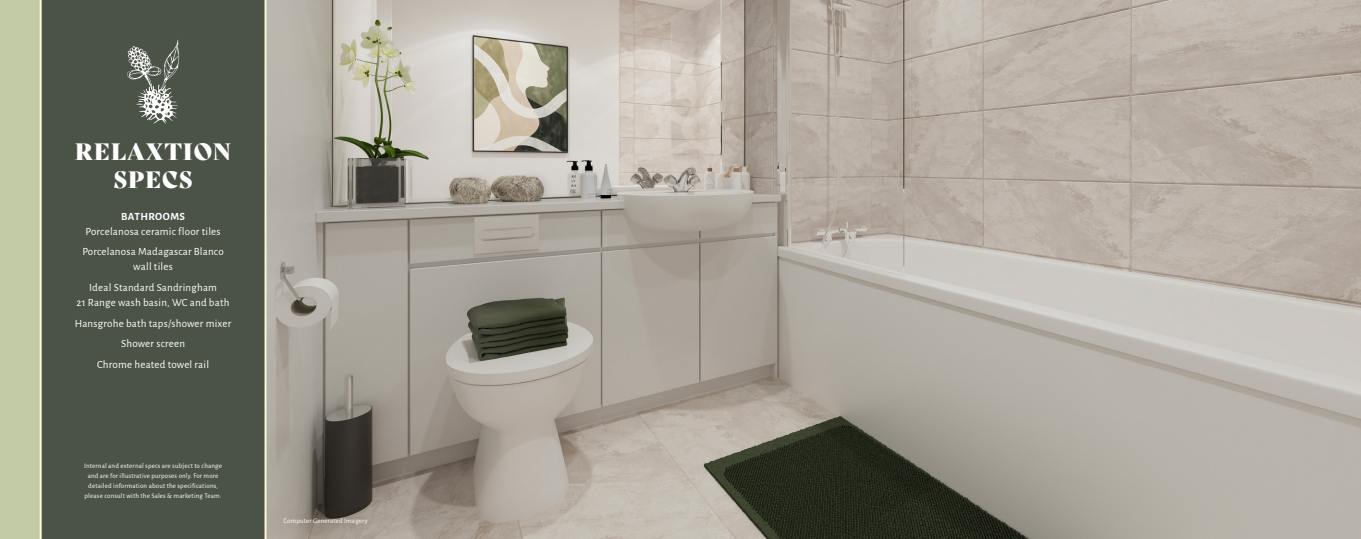
<style>
.page{position:relative;width:1361px;height:539px;background:#fff}
.page>*{position:absolute;margin:0;border:0;box-sizing:border-box;transform-origin:0 0}
.t1{font:23px/27.6px "Bely Display";letter-spacing:.03em;color:#fff;text-align:center}
.t2{font:11px/20.7px "Alegreya Sans";letter-spacing:.02em;color:#fff;text-align:center}
.t3{font:700 11px "Alegreya Sans";letter-spacing:.04em;color:#fff}
.t4{font:7px/10px "Alegreya Sans";letter-spacing:.02em;color:#fff;text-align:center}
</style>
<div class="page">
<div style="left:0;top:0;width:50px;height:539px;background:#c2cba5"></div>
<img style="left:266px;top:0;width:1095px;height:539px">
<div style="left:40px;top:0;width:226px;height:539px;background:#4b5347"></div>
<svg style="left:127px;top:40px;width:52px;height:84px;background:#777d74"></svg>
<h1 class="t1" style="left:75px;top:136px;width:158px">RELAXTION<br>SPECS</h1>
<h2 class="t3" style="left:121px;top:208px;width:65px">BATHROOMS</h2>
<h2 class="t2" style="left:82px;top:220px;width:143px;text-align:left">Porcelanosa ceramic floor tiles<br>Porcelanosa Madagascar Blanco</h2>
<h2 class="t2" style="left:89px;top:256px;width:129px">wall tiles<br>Ideal Standard Sandringham</h2>
<h2 class="t2" style="left:75px;top:291px;width:158px">21 Range wash basin, WC and bath<br>Hansgrohe bath taps/shower mixer<br>Shower screen<br>Chrome heated towel rail</h2>
<p class="t4" style="left:84px;top:460px;width:139px">Internal and external specs are subject to change and are for illustrative purposes only. For more detailed information about the specifications, please consult with the Sales &amp; marketing Team.</p>
<p class="t4" style="left:283px;top:515px;width:86px">Computer Generated Imagery</p>
</div>
